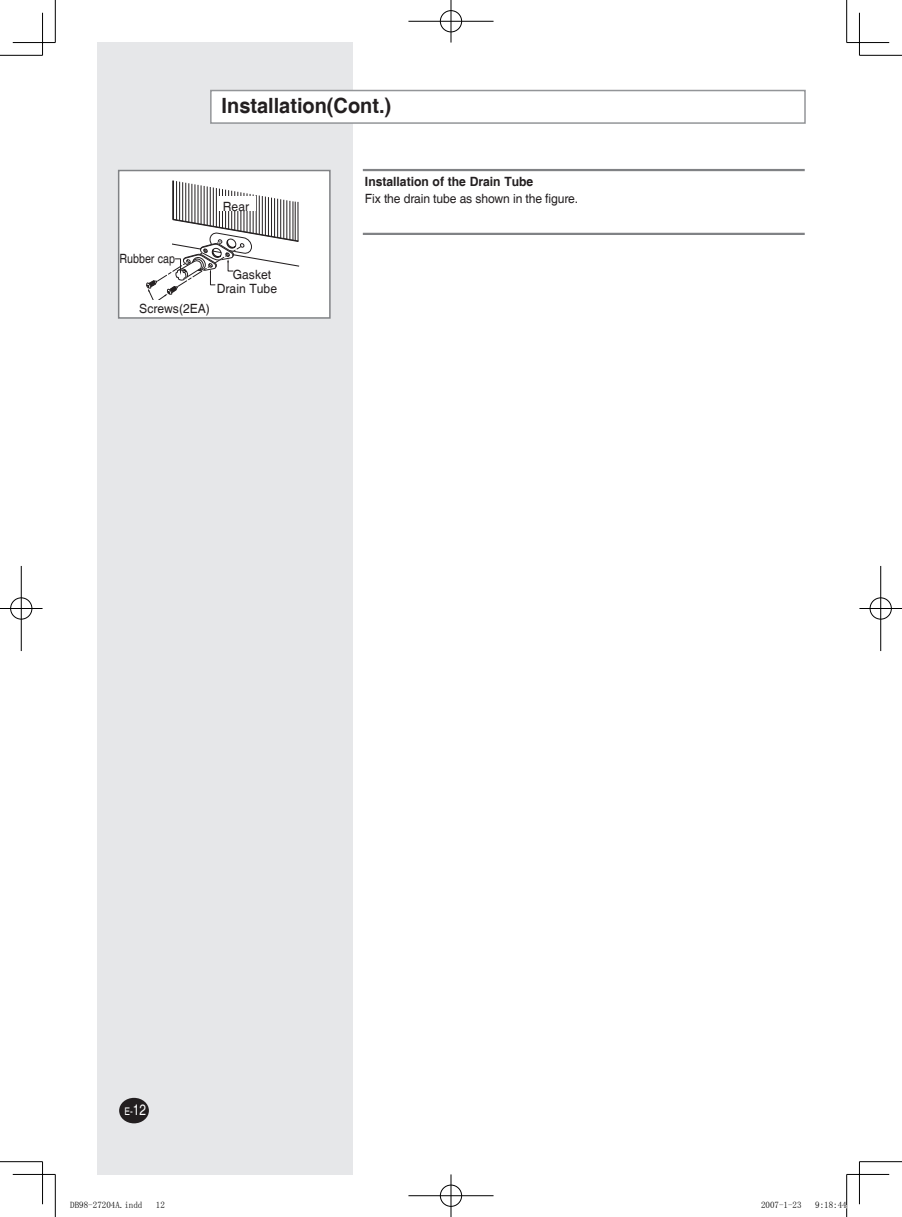
<style>
.page{position:relative;width:902px;height:1217px;background:#fff}
.page>*{position:absolute;margin:0;border:0;box-sizing:border-box;transform-origin:0 0}
.t1{font:700 21px "Helvetica";color:#231f20;scale:.95 1}
.t2{font:12.75px/14.9px "Helvetica";color:#231f20;scale:.95 1}
.t3{font:700 12.75px "Helvetica";color:#231f20;scale:.95 1}
.t4{font:12.75px "Helvetica";color:#231f20;scale:.84 1}
.t5{font:10.5px "Helvetica";color:#fff;scale:.8 1}
.t6{font:9px "Sim Sun";color:#000}
.s1{font-size:15px}
</style>
<div class="page">
<div style="left:98px;top:43px;width:255px;height:1131px;background:#e6e7e9"></div>
<div style="left:119px;top:1097px;width:30px;height:26px;background:#231f20;border-radius:50%"></div>
<div style="left:119px;top:170px;width:211px;height:148px;background:#fff"></div>
<svg style="left:146px;top:180px;width:154px;height:120px"></svg>
<div style="left:217px;top:196px;width:38px;height:15px;background:#fff"></div>
<div style="left:142px;top:179px;width:30px;height:67px;background:#fff"></div>
<div style="left:118px;top:170px;width:212px;height:148px;border:2px solid #808285"></div>
<div style="left:211px;top:90px;width:593px;height:33px;background:#fff"></div>
<div style="left:210px;top:90px;width:595px;height:34px;border:2px solid #939598"></div>
<hr style="left:363px;top:169px;width:441px;height:2px;background:#808285">
<hr style="left:363px;top:233px;width:441px;height:2px;background:#808285">
<hr style="left:0;top:55px;width:43px;height:1px;background:#000">
<hr style="left:859px;top:55px;width:42px;height:1px;background:#000">
<hr style="left:0;top:1161px;width:43px;height:1px;background:#000">
<hr style="left:859px;top:1161px;width:42px;height:1px;background:#000">
<hr style="left:55px;top:0;width:1px;height:43px;background:#000">
<hr style="left:55px;top:1174px;width:1px;height:42px;background:#000">
<hr style="left:846px;top:0;width:1px;height:43px;background:#000">
<hr style="left:846px;top:1174px;width:1px;height:42px;background:#000">
<hr style="left:13px;top:42px;width:42px;height:1px;background:#000">
<hr style="left:846px;top:42px;width:43px;height:1px;background:#000">
<hr style="left:13px;top:1173px;width:42px;height:1px;background:#000">
<hr style="left:846px;top:1173px;width:43px;height:1px;background:#000">
<hr style="left:42px;top:13px;width:1px;height:42px;background:#000">
<hr style="left:42px;top:1161px;width:1px;height:42px;background:#000">
<hr style="left:859px;top:13px;width:1px;height:42px;background:#000">
<hr style="left:859px;top:1161px;width:1px;height:42px;background:#000">
<div style="left:439px;top:10px;width:23px;height:23px;border:2px solid #fff;border-radius:50%"></div>
<hr style="left:408px;top:20px;width:85px;height:2px;background:#fff">
<hr style="left:450px;top:0;width:2px;height:43px;background:#fff">
<div style="left:440px;top:10px;width:22px;height:22px;border:1px solid #000;border-radius:50%"></div>
<hr style="left:408px;top:21px;width:85px;height:1px;background:#000">
<hr style="left:450px;top:0;width:1px;height:43px;background:#000">
<div style="left:439px;top:1183px;width:23px;height:23px;border:2px solid #fff;border-radius:50%"></div>
<hr style="left:408px;top:1194px;width:85px;height:2px;background:#fff">
<hr style="left:450px;top:1174px;width:2px;height:42px;background:#fff">
<div style="left:440px;top:1184px;width:22px;height:22px;border:1px solid #000;border-radius:50%"></div>
<hr style="left:408px;top:1195px;width:85px;height:1px;background:#000">
<hr style="left:450px;top:1174px;width:1px;height:42px;background:#000">
<div style="left:10px;top:596px;width:23px;height:24px;border:2px solid #fff;border-radius:50%"></div>
<hr style="left:0;top:607px;width:43px;height:2px;background:#fff">
<hr style="left:20px;top:566px;width:2px;height:85px;background:#fff">
<div style="left:10px;top:597px;width:22px;height:22px;border:1px solid #000;border-radius:50%"></div>
<hr style="left:0;top:608px;width:43px;height:1px;background:#000">
<hr style="left:21px;top:566px;width:1px;height:85px;background:#000">
<div style="left:868px;top:596px;width:24px;height:24px;border:2px solid #fff;border-radius:50%"></div>
<hr style="left:859px;top:607px;width:42px;height:2px;background:#fff">
<hr style="left:879px;top:566px;width:2px;height:85px;background:#fff">
<div style="left:869px;top:597px;width:22px;height:22px;border:1px solid #000;border-radius:50%"></div>
<hr style="left:859px;top:608px;width:42px;height:1px;background:#000">
<hr style="left:880px;top:566px;width:1px;height:85px;background:#000">
<h1 class="t1" style="left:221px;top:93px;width:180px">Installation(Cont.)</h1>
<p class="t2" style="left:223px;top:199px;width:29px">Rear</p>
<p class="t4" style="left:119px;top:251px;width:68px">Rubber cap</p>
<p class="t2" style="left:139px;top:301px;width:76px">Screws(2EA)</p>
<p class="t2" style="left:217px;top:267px;width:65px;text-indent:16px">Gasket<br>Drain Tube</p>
<p class="t3" style="left:365px;top:174px;width:179px">Installation of the Drain Tube</p>
<p class="t2" style="left:365px;top:192px;width:226px">Fix the drain tube as shown in the figure.</p>
<p class="t5" style="left:124px;top:1104px;width:19px">E-<span class="s1">12</span></p>
<p class="t6" style="left:70px;top:1199px;width:73px">DB98-27204A.indd</p>
<p class="t6" style="left:156px;top:1199px;width:10px">12</p>
<p class="t6" style="left:761px;top:1199px;width:42px">2007-1-23</p>
<p class="t6" style="left:815px;top:1199px;width:33px">9:18:44</p>
</div>
